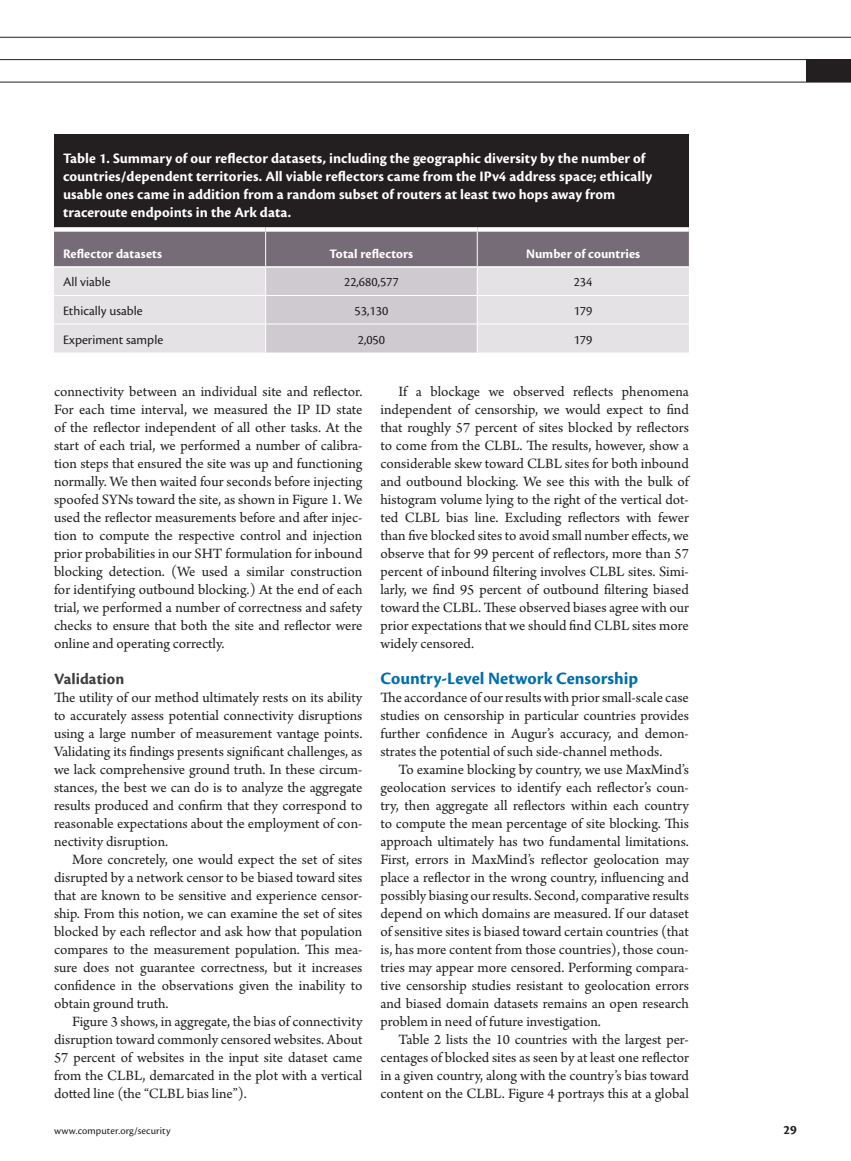
<style>
.page{position:relative;width:851px;height:1161px;background:#fff}
.page>*{position:absolute;margin:0;border:0;box-sizing:border-box;transform-origin:0 0}
.t1{font:700 18px "Cronos Pro";color:#006daa}
.t2{font:700 16.5px "Cronos Pro";letter-spacing:.005em;color:#3e3e3f}
.t3{font:15px/18px "Arno Pro";color:#231f20;text-align:justify}
.t4{font:700 15px/18px "Cronos Pro";letter-spacing:.005em;color:#fff}
.t5{font:13.5px "Cronos Pro";color:#231f20}
.t6{font:700 13.5px "Cronos Pro";letter-spacing:.005em;color:#fff}
.t7{font:700 13.5px "Cronos Pro";color:#231f20}
.t8{font:10.5px "Cronos Pro";letter-spacing:.01em;color:#231f20}
</style>
<div class="page">
<hr style="left:0;top:37px;width:850px;height:1px;background:#231f20">
<hr style="left:0;top:59px;width:850px;height:1px;background:#231f20">
<hr style="left:0;top:82px;width:850px;height:1px;background:#231f20">
<div style="left:806px;top:60px;width:44px;height:22px;background:#231f20"></div>
<div style="left:54px;top:134px;width:634px;height:95px;background:#231f20"></div>
<div style="left:54px;top:227px;width:212px;height:5px;background:#fff"></div>
<div style="left:266px;top:227px;width:211px;height:5px;background:#fff"></div>
<div style="left:477px;top:227px;width:211px;height:5px;background:#fff"></div>
<svg style="left:54px;top:229px;width:634px;height:124px;background:#c1bcc2"></svg>
<hr style="left:54px;top:266px;width:212px;height:2px;background:#fff">
<hr style="left:266px;top:266px;width:211px;height:2px;background:#fff">
<hr style="left:477px;top:266px;width:211px;height:2px;background:#fff">
<p class="t4" style="left:63px;top:150px;width:590px">Table 1. Summary of our reflector datasets, including the geographic diversity by the number of countries/dependent territories. All viable reflectors came from the IPv4 address space; ethically usable ones came in addition from a random subset of routers at least two hops away from traceroute endpoints in the Ark data.</p>
<p class="t6" style="left:63px;top:246px;width:101px">Reflector datasets</p>
<p class="t6" style="left:329px;top:246px;width:85px">Total reflectors</p>
<p class="t6" style="left:526px;top:246px;width:116px">Number of countries</p>
<p class="t5" style="left:63px;top:275px;width:49px">All viable</p>
<p class="t5" style="left:344px;top:275px;width:56px">22,680,577</p>
<p class="t5" style="left:573px;top:275px;width:20px">234</p>
<p class="t5" style="left:63px;top:303px;width:81px">Ethically usable</p>
<p class="t5" style="left:354px;top:303px;width:35px">53,130</p>
<p class="t5" style="left:573px;top:303px;width:20px">179</p>
<p class="t5" style="left:63px;top:332px;width:102px">Experiment sample</p>
<p class="t5" style="left:358px;top:332px;width:29px">2,050</p>
<p class="t5" style="left:573px;top:332px;width:20px">179</p>
<p class="t3" style="left:54px;top:383px;width:310px">connectivity between an individual site and reflector.<br>For each time interval, we measured the IP ID state of the reflector independent of all other tasks. At the start of each trial, we performed a number of calibra&shy;tion steps that ensured the site was up and functioning normally. We then waited four seconds before injecting spoofed SYNs toward the site, as shown in Figure 1. We used the reflector measurements before and after injec&shy;tion to compute the respective control and injection prior probabilities in our SHT formulation for inbound blocking detection. (We used a similar construction for identifying outbound blocking.) At the end of each trial, we performed a number of correctness and safety checks to ensure that both the site and reflector were online and operating correctly.</p>
<p class="t2" style="left:54px;top:669px;width:72px">Validation</p>
<p class="t3" style="left:54px;top:689px;width:310px">The utility of our method ultimately rests on its ability to accurately assess potential connectivity disruptions using a large number of measurement vantage points.<br>Validating its findings presents significant challenges, as we lack comprehensive ground truth. In these circum&shy;stances, the best we can do is to analyze the aggregate results produced and confirm that they correspond to reasonable expectations about the employment of con&shy;nectivity disruption.</p>
<p class="t3" style="left:54px;top:851px;width:310px;text-indent:18px">More concretely, one would expect the set of sites disrupted by a network censor to be biased toward sites that are known to be sensitive and experience censor&shy;ship. From this notion, we can examine the set of sites blocked by each reflector and ask how that population compares to the measurement population. This mea&shy;sure does not guarantee correctness, but it increases confidence in the observations given the inability to obtain ground truth.</p>
<p class="t3" style="left:54px;top:1013px;width:310px;text-indent:18px">Figure 3 shows, in aggregate, the bias of connectivity disruption toward commonly censored websites. About 57 percent of websites in the input site dataset came from the CLBL, demarcated in the plot with a vertical dotted line (the “CLBL bias line”).</p>
<p class="t3" style="left:380px;top:383px;width:310px;text-indent:18px">If a blockage we observed reflects phenomena independent of censorship, we would expect to find that roughly 57 percent of sites blocked by reflectors to come from the CLBL. The results, however, show a considerable skew toward CLBL sites for both inbound and outbound blocking. We see this with the bulk of histogram volume lying to the right of the vertical dot&shy;ted CLBL bias line. Excluding reflectors with fewer than five blocked sites to avoid small number effects, we observe that for 99 percent of reflectors, more than 57 percent of inbound filtering involves CLBL sites. Simi&shy;larly, we find 95 percent of outbound filtering biased toward the CLBL. These observed biases agree with our prior expectations that we should find CLBL sites more widely censored.</p>
<p class="t1" style="left:380px;top:668px;width:259px">Country-Level Network Censorship</p>
<p class="t3" style="left:380px;top:689px;width:310px">The accordance of our results with prior small-scale case studies on censorship in particular countries provides further confidence in Augur’s accuracy, and demon&shy;strates the potential of such side-channel methods.</p>
<p class="t3" style="left:380px;top:761px;width:310px;text-indent:18px">To examine blocking by country, we use MaxMind’s geolocation services to identify each reflector’s coun&shy;try, then aggregate all reflectors within each country to compute the mean percentage of site blocking. This approach ultimately has two fundamental limitations.<br>First, errors in MaxMind’s reflector geolocation may place a reflector in the wrong country, influencing and possibly biasing our results. Second, comparative results depend on which domains are measured. If our dataset of sensitive sites is biased toward certain countries (that is, has more content from those countries), those coun&shy;tries may appear more censored. Performing compara&shy;tive censorship studies resistant to geolocation errors and biased domain datasets remains an open research problem in need of future investigation.</p>
<p class="t3" style="left:380px;top:1031px;width:310px;text-indent:18px">Table 2 lists the 10 countries with the largest per&shy;centages of blocked sites as seen by at least one reflector in a given country, along with the country’s bias toward content on the CLBL. Figure 4 portrays this at a global</p>
<p class="t8" style="left:54px;top:1125px;width:118px">www.computer.org/security</p>
<p class="t7" style="left:783px;top:1122px;width:15px">29</p>
</div>
